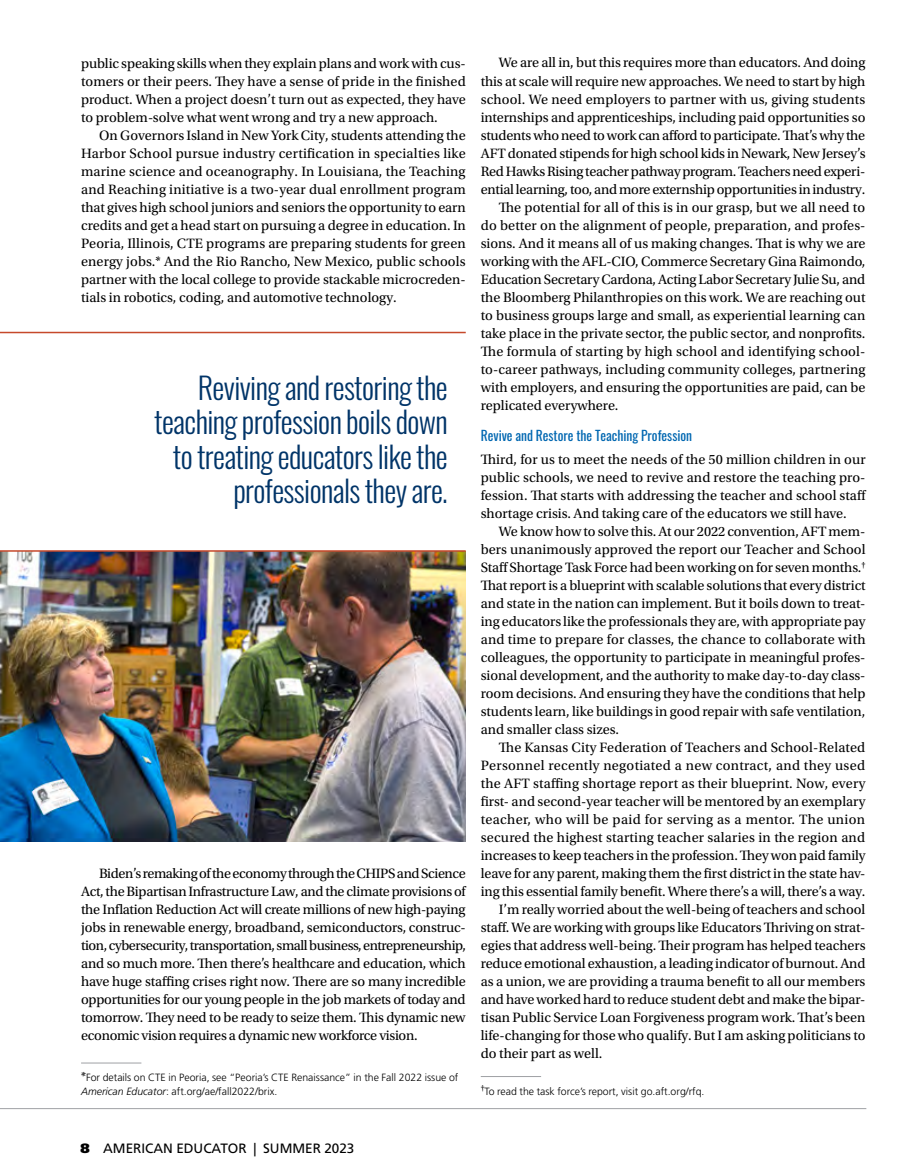
<style>
.page{position:relative;width:906px;height:1176px;background:#fff}
.page>*{position:absolute;margin:0;border:0;box-sizing:border-box;transform-origin:0 0}
.t1{font:300 30px/34.5px "Oswald";letter-spacing:-.02em;color:#003468;text-align:right}
.t2{font:14.25px/18px "Utopia Std";letter-spacing:-.005em;color:#000;text-align:justify}
.t3{font:14.25px "Utopia Std";letter-spacing:.015em;color:#000}
.t4{font:14.25px "Utopia Std";letter-spacing:.02em;color:#000}
.t5{font:14.25px "Utopia Std";letter-spacing:.025em;color:#000}
.t6{font:13.5px "Oswald";color:#0067b1}
.t7{font:13.5px "Frutiger LT Std";color:#000}
.t8{font:300 10.5px/13.5px "Frutiger LT Std";color:#000}
.s1{font-family:"Utopia Std";font-weight:400;font-size:13.5px}
.s2{font-style:italic}
.s3{font-weight:900}
</style>
<div class="page">
<hr style="left:0;top:1107px;width:865px;height:1px;background:#9fa1a4">
<img style="left:0;top:551px;width:465px;height:290px">
<hr style="left:81px;top:1062px;width:60px;height:1px;background:#9fa1a4">
<hr style="left:480px;top:1075px;width:61px;height:1px;background:#9fa1a4">
<hr style="left:0;top:332px;width:465px;height:1px;background:#c6492b">
<hr style="left:0;top:550px;width:465px;height:1px;background:#c6492b">
<p class="t2" style="left:81px;top:54px;width:386px">public speaking skills when they explain plans and work with cus&shy;tomers or their peers. They have a sense of pride in the finished product. When a project doesn’t turn out as expected, they have to problem-solve what went wrong and try a new approach.</p>
<p class="t2" style="left:81px;top:126px;width:386px;text-indent:18px">On Governors Island in New York City, students attending the Harbor School pursue industry certification in specialties like marine science and oceanography. In Louisiana, the Teaching and Reaching initiative is a two-year dual enrollment program that gives high school juniors and seniors the opportunity to earn credits and get a head start on pursuing a degree in education. In Peoria, Illinois, CTE programs are preparing students for green energy jobs.* And the Rio Rancho, New Mexico, public schools partner with the local college to provide stackable microcreden&shy;tials in robotics, coding, and automotive technology.</p>
<h1 class="t1" style="left:154px;top:367px;width:295px">Reviving and restoring the teaching profession boils down to treating educators like the professionals they are.</h1>
<p class="t2" style="left:81px;top:864px;width:386px;text-indent:18px">Biden’s remaking of the economy through the CHIPS and Science Act, the Bipartisan Infrastructure Law, and the climate provisions of the Inflation Reduction Act will create millions of new high-paying jobs in renewable energy, broadband, semiconductors, construc&shy;tion, cybersecurity, transportation, small business, entrepreneurship, and so much more. Then there’s healthcare and education, which have huge staffing crises right now. There are so many incredible opportunities for our young people in the job markets of today and tomorrow. They need to be ready to seize them. This dynamic new economic vision requires a dynamic new workforce vision.</p>
<p class="t8" style="left:81px;top:1070px;width:378px"><span class="s1">*</span>For details on CTE in Peoria, see “Peoria’s CTE Renaissance” in the Fall 2022 issue of<br><span class="s2">American Educator</span>: aft.org/ae/fall2022/brix.</p>
<p class="t2" style="left:498px;top:54px;width:368px">We are all in, but this requires more than educators. And doing</p>
<p class="t2" style="left:480px;top:72px;width:386px">this at scale will require new approaches. We need to start by high</p>
<p class="t2" style="left:480px;top:90px;width:386px">school. We need employers to partner with us, giving students</p>
<p class="t2" style="left:480px;top:108px;width:386px">internships and apprenticeships, including paid opportunities so</p>
<p class="t2" style="left:480px;top:126px;width:386px">students who need to work can afford to participate. That’s why the</p>
<p class="t2" style="left:480px;top:144px;width:386px">AFT donated stipends for high school kids in Newark, New Jersey’s</p>
<p class="t2" style="left:480px;top:162px;width:386px">Red Hawks Rising teacher pathway program. Teachers need experi-</p>
<p class="t2" style="left:480px;top:180px;width:386px">ential learning, too, and more externship opportunities in industry.</p>
<p class="t2" style="left:498px;top:198px;width:368px">The potential for all of this is in our grasp, but we all need to</p>
<p class="t2" style="left:480px;top:216px;width:386px">do better on the alignment of people, preparation, and profes-</p>
<p class="t2" style="left:480px;top:234px;width:386px">sions. And it means all of us making changes. That is why we are</p>
<p class="t2" style="left:480px;top:252px;width:386px">working with the AFL-CIO, Commerce Secretary Gina Raimondo,</p>
<p class="t2" style="left:480px;top:270px;width:386px">Education Secretary Cardona, Acting Labor Secretary Julie Su, and</p>
<p class="t2" style="left:480px;top:288px;width:386px">the Bloomberg Philanthropies on this work. We are reaching out</p>
<p class="t2" style="left:480px;top:306px;width:386px">to business groups large and small, as experiential learning can</p>
<p class="t2" style="left:480px;top:324px;width:386px">take place in the private sector, the public sector, and nonprofits.</p>
<p class="t3" style="left:480px;top:343px;width:386px">The formula of starting by high school and identifying school-</p>
<p class="t2" style="left:480px;top:360px;width:386px">to-career pathways, including community colleges, partnering</p>
<p class="t2" style="left:480px;top:378px;width:386px">with employers, and ensuring the opportunities are paid, can be</p>
<p class="t2" style="left:480px;top:396px;width:139px">replicated everywhere.</p>
<p class="t6" style="left:480px;top:423px;width:213px">Revive and Restore the Teaching Profession</p>
<p class="t2" style="left:480px;top:450px;width:387px">Third, for us to meet the needs of the 50 million children in our public schools, we need to revive and restore the teaching pro&shy;fession. That starts with addressing the teacher and school staff shortage crisis. And taking care of the educators we still have.</p>
<p class="t2" style="left:480px;top:522px;width:386px;text-indent:18px">We know how to solve this. At our 2022 convention, AFT mem&shy;bers unanimously approved the report our Teacher and School Staff Shortage Task Force had been working on for seven months.<sup>† </sup>That report is a blueprint with scalable solutions that every district and state in the nation can implement. But it boils down to treat&shy;ing educators like the professionals they are, with appropriate pay and time to prepare for classes, the chance to collaborate with colleagues, the opportunity to participate in meaningful profes&shy;sional development, and the authority to make day-to-day class&shy;room decisions. And ensuring they have the conditions that help students learn, like buildings in good repair with safe ventilation, and smaller class sizes.</p>
<p class="t2" style="left:498px;top:738px;width:368px">The Kansas City Federation of Teachers and School-Related</p>
<p class="t4" style="left:480px;top:757px;width:386px">Personnel recently negotiated a new contract, and they used</p>
<p class="t2" style="left:480px;top:774px;width:386px">the AFT staffing shortage report as their blueprint. Now, every</p>
<p class="t2" style="left:480px;top:792px;width:386px">first- and second-year teacher will be mentored by an exemplary</p>
<p class="t5" style="left:480px;top:811px;width:386px">teacher, who will be paid for serving as a mentor. The union</p>
<p class="t3" style="left:480px;top:829px;width:386px">secured the highest starting teacher salaries in the region and</p>
<p class="t2" style="left:480px;top:846px;width:386px">increases to keep teachers in the profession. They won paid family</p>
<p class="t2" style="left:480px;top:864px;width:386px">leave for any parent, making them the first district in the state hav-</p>
<p class="t2" style="left:480px;top:882px;width:386px">ing this essential family benefit. Where there’s a will, there’s a way.</p>
<p class="t2" style="left:498px;top:900px;width:368px">I’m really worried about the well-being of teachers and school</p>
<p class="t2" style="left:480px;top:918px;width:386px">staff. We are working with groups like Educators Thriving on strat-</p>
<p class="t2" style="left:480px;top:936px;width:386px">egies that address well-being. Their program has helped teachers</p>
<p class="t2" style="left:480px;top:954px;width:386px">reduce emotional exhaustion, a leading indicator of burnout. And</p>
<p class="t2" style="left:480px;top:972px;width:386px">as a union, we are providing a trauma benefit to all our members</p>
<p class="t2" style="left:480px;top:990px;width:386px">and have worked hard to reduce student debt and make the bipar-</p>
<p class="t2" style="left:480px;top:1008px;width:386px">tisan Public Service Loan Forgiveness program work. That’s been</p>
<p class="t2" style="left:480px;top:1026px;width:386px">life-changing for those who qualify. But I am asking politicians to</p>
<p class="t2" style="left:480px;top:1044px;width:123px">do their part as well.</p>
<p class="t8" style="left:480px;top:1084px;width:225px"><sup>†</sup>To read the task force’s report, visit go.aft.org/rfq.</p>
<p class="t7" style="left:80px;top:1139px;width:275px"><span class="s3">8</span> AMERICAN EDUCATOR | SUMMER 2023</p>
</div>
